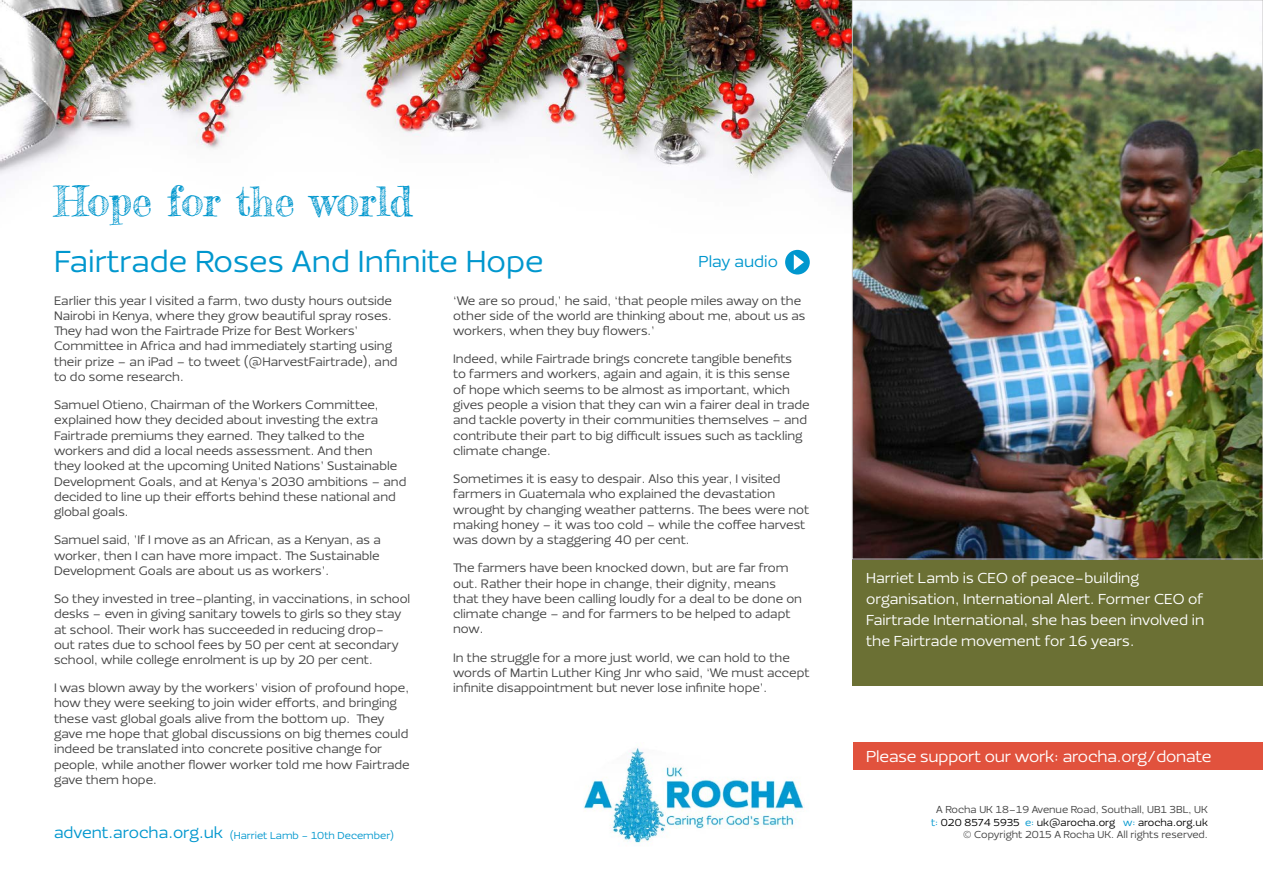
<style>
.page{position:relative;width:1263px;height:893px;background:#fff}
.page>*{position:absolute;margin:0;border:0;box-sizing:border-box;transform-origin:0 0}
.t1{font:40.65px "Frederickathe Great";color:#0097ce}
.t2{font:31.5px "Ezzo";color:#0097ce}
.t3{font:16.5px "Ezzo";letter-spacing:-.01em;color:#fff}
.t4{font:16.5px "Ezzo";color:#0097ce}
.t5{font:15px/21px "Ezzo";color:#fff}
.t6{font:12.75px/15.3px "Ezzo";color:#444}
.t7{font:10.5px/12.6px "Ezzo";color:#444;text-align:center}
.t8{font:10.5px "Ezzo";color:#0097ce}
.s1{color:#0097ce}
.s2{color:#000}
</style>
<div class="page">
<img style="left:0;top:0;width:852px;height:233px">
<div style="left:853px;top:743px;width:410px;height:27px;background:#e1523d"></div>
<img style="left:583px;top:748px;width:221px;height:95px">
<div style="left:852px;top:0;width:411px;height:686px;background:#6b7034"></div>
<img style="left:854px;top:2px;width:407px;height:555px">
<svg style="left:785px;top:250px;width:25px;height:25px"></svg>
<h1 class="t1" style="left:54px;top:176px;width:360px">Hope for the world</h1>
<h2 class="t2" style="left:54px;top:242px;width:491px">Fairtrade Roses And Infinite Hope</h2>
<p class="t6" style="left:54px;top:293px;width:345px">Earlier this year I visited a farm, two dusty hours outside Nairobi in Kenya, where they grow beautiful spray roses.<br>They had won the Fairtrade Prize for Best Workers’ Committee in Africa and had immediately starting using their prize – an iPad – to tweet (@HarvestFairtrade), and to do some research.</p>
<p class="t6" style="left:54px;top:397px;width:354px">Samuel Otieno, Chairman of the Workers Committee, explained how they decided about investing the extra Fairtrade premiums they earned. They talked to the workers and did a local needs assessment. And then<br>they looked at the upcoming United Nations’ Sustainable Development Goals, and at Kenya’s 2030 ambitions – and decided to line up their efforts behind these national and global goals.</p>
<p class="t6" style="left:54px;top:532px;width:328px;text-align:justify">Samuel said, ’If I move as an African, as a Kenyan, as a worker, then I can have more impact. The Sustainable Development Goals are about us as workers’.</p>
<p class="t6" style="left:54px;top:591px;width:358px">So they invested in tree-planting, in vaccinations, in school desks – even in giving sanitary towels to girls so they stay at school. Their work has succeeded in reducing drop-<br>out rates due to school fees by 50 per cent at secondary school, while college enrolment is up by 20 per cent.</p>
<p class="t6" style="left:54px;top:680px;width:357px">I was blown away by the workers’ vision of profound hope, how they were seeking to join wider efforts, and bringing these vast global goals alive from the bottom up. They gave me hope that global discussions on big themes could indeed be translated into concrete positive change for people, while another flower worker told me how Fairtrade gave them hope.</p>
<p class="t4" style="left:698px;top:251px;width:81px">Play audio</p>
<p class="t6" style="left:453px;top:293px;width:354px">‘We are so proud,’ he said, ‘that people miles away on the other side of the world are thinking about me, about us as workers, when they buy flowers.’</p>
<p class="t6" style="left:453px;top:351px;width:358px">Indeed, while Fairtrade brings concrete tangible benefits<br>to farmers and workers, again and again, it is this sense<br>of hope which seems to be almost as important, which gives people a vision that they can win a fairer deal in trade and tackle poverty in their communities themselves – and contribute their part to big difficult issues such as tackling climate change.</p>
<p class="t6" style="left:453px;top:471px;width:358px">Sometimes it is easy to despair. Also this year, I visited farmers in Guatemala who explained the devastation wrought by changing weather patterns. The bees were not making honey – it was too cold – while the coffee harvest was down by a staggering 40 per cent.</p>
<p class="t6" style="left:453px;top:560px;width:350px">The farmers have been knocked down, but are far from out. Rather their hope in change, their dignity, means that they have been calling loudly for a deal to be done on climate change – and for farmers to be helped to adapt now.</p>
<p class="t6" style="left:453px;top:650px;width:358px">In the struggle for a more just world, we can hold to the words of Martin Luther King Jnr who said, ‘We must accept infinite disappointment but never lose infinite hope’.</p>
<p class="t5" style="left:866px;top:567px;width:340px">Harriet Lamb is CEO of peace-building organisation, International Alert. Former CEO of Fairtrade International, she has been involved in the Fairtrade movement for 16 years.</p>
<p class="t3" style="left:866px;top:746px;width:347px">Please support our work: arocha.org/donate</p>
<p class="t7" style="left:931px;top:803px;width:278px">A Rocha UK 18–19 Avenue Road, Southall, UB1 3BL, UK <span class="s1">t:</span> <span class="s2">020 8574 5935</span> <span class="s1">e:</span> <span class="s2">uk@arocha.org</span> <span class="s1">w:</span> <span class="s2">arocha.org.uk</span></p>
<p class="t4" style="left:54px;top:821px;width:171px">advent.arocha.org.uk</p>
<p class="t7" style="left:963px;top:828px;width:247px">© Copyright 2015 A Rocha UK. All rights reserved.</p>
<p class="t8" style="left:230px;top:828px;width:166px">(Harriet Lamb - 10th December)</p>
</div>
